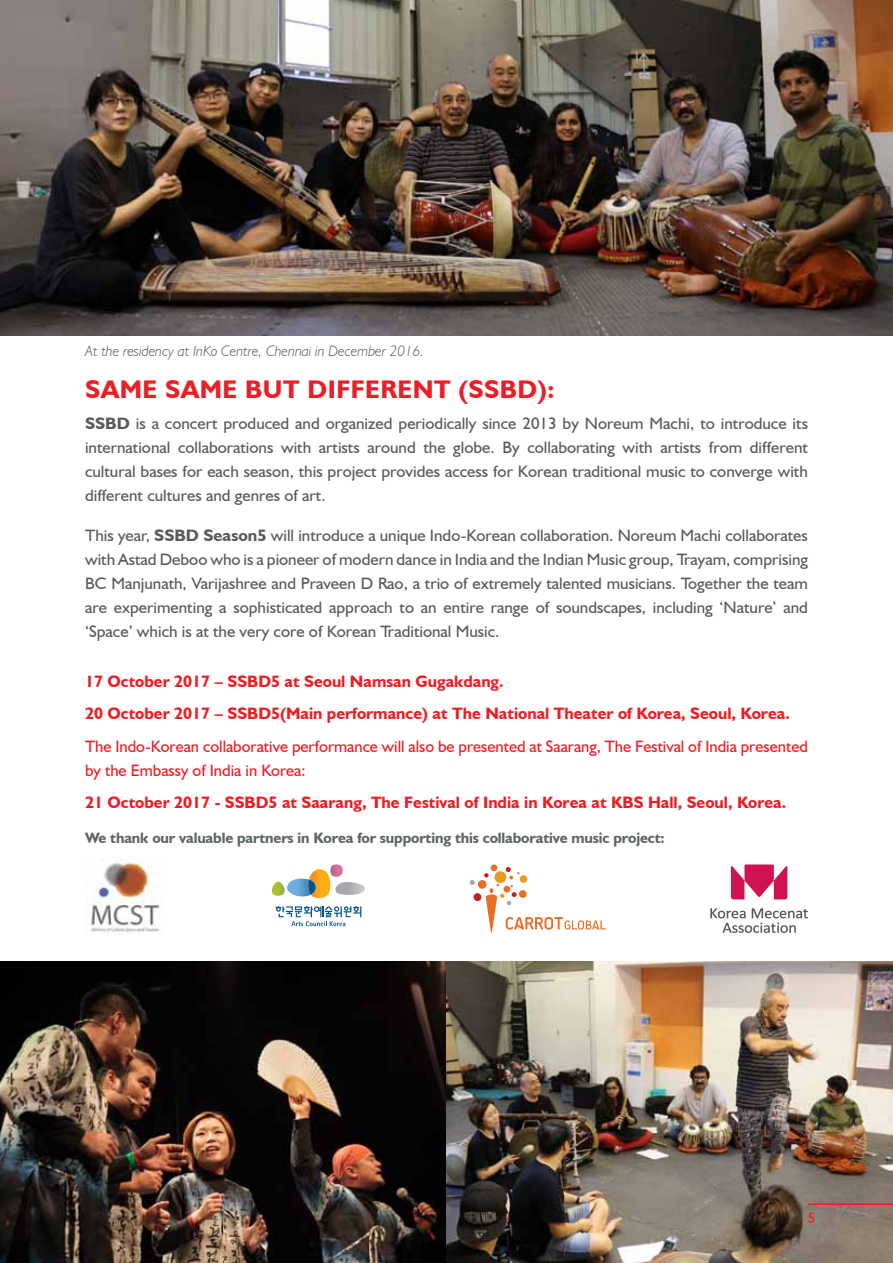
<style>
.page{position:relative;width:893px;height:1263px;background:#fff}
.page>*{position:absolute;margin:0;border:0;box-sizing:border-box;transform-origin:0 0}
.t1{font:700 25.5px "Humanist 521 BT";letter-spacing:.02em;color:#ed1d24}
.t2{font:16.5px/24px "Humanist 521 BT";color:#58595b;text-align:justify}
.t3{font:700 16.5px/32.5px "Humanist 521 BT";color:#ed1d24}
.t4{font:16.5px/24px "Humanist 521 BT";color:#ed1d24}
.t5{font:700 15px "Humanist 521 BT";letter-spacing:-.01em;color:#5c6467}
.t6{font:italic 300 15px "Humanist 521 BT";color:#58595b}
.t7{font:15px "Humanist 521 BT";color:#ed1d24}
.s1{font-weight:700}
</style>
<div class="page">
<img style="left:0;top:0;width:893px;height:336px">
<img style="left:0;top:961px;width:893px;height:302px">
<img style="left:87px;top:858px;width:73px;height:76px">
<svg style="left:272px;top:864px;width:93px;height:34px"></svg>
<svg style="left:276px;top:906px;width:85px;height:20px"></svg>
<div style="left:474px;top:893px;width:7px;height:8px;background:#c61c22;border-radius:50%"></div>
<div style="left:478px;top:880px;width:9px;height:9px;background:#e86e24;border-radius:50%"></div>
<svg style="left:470px;top:880px;width:5px;height:5px"></svg>
<div style="left:491px;top:864px;width:6px;height:7px;background:#e86e24;border-radius:50%"></div>
<svg style="left:484px;top:867px;width:122px;height:65px"></svg>
<svg style="left:710px;top:908px;width:98px;height:25px"></svg>
<svg style="left:731px;top:864px;width:56px;height:35px"></svg>
<hr style="left:808px;top:1203px;width:85px;height:2px;background:#ed1d24">
<p class="t6" style="left:85px;top:342px;width:340px">At the residency at InKo Centre, Chennai in December 2016.</p>
<h1 class="t1" style="left:85px;top:373px;width:471px">Same Same But Different (SSBD):</h1>
<p class="t2" style="left:85px;top:411px;width:724px"><span class="s1">SSBD</span> is a concert produced and organized periodically since 2013 by Noreum Machi, to introduce its international collaborations with artists around the globe. By collaborating with artists from different cultural bases for each season, this project provides access for Korean traditional music to converge with different cultures and genres of art.</p>
<p class="t2" style="left:85px;top:523px;width:724px">This year, <span class="s1">SSBD Season5</span> will introduce a unique Indo-Korean collaboration. Noreum Machi collaborates with Astad Deboo who is a pioneer of modern dance in India and the Indian Music group, Trayam, comprising BC Manjunath, Varijashree and Praveen D Rao, a trio of extremely talented musicians. Together the team are experimenting a sophisticated approach to an entire range of soundscapes, including ‘Nature’ and ‘Space’ which is at the very core of Korean Traditional Music.</p>
<p class="t3" style="left:85px;top:664px;width:706px">17 October 2017 – SSBD5 at Seoul Namsan Gugakdang.<br>20 October 2017 – SSBD5(Main performance) at The National Theater of Korea, Seoul, Korea.</p>
<p class="t4" style="left:85px;top:734px;width:724px">The Indo-Korean collaborative performance will also be presented at Saarang, The Festival of India presented by the Embassy of India in Korea:</p>
<p class="t3" style="left:85px;top:786px;width:703px">21 October 2017 - SSBD5 at Saarang, The Festival of India in Korea at KBS Hall, Seoul, Korea.</p>
<p class="t5" style="left:85px;top:828px;width:581px">We thank our valuable partners in Korea for supporting this collaborative music project:</p>
<p class="t7" style="left:808px;top:1209px;width:9px">5</p>
</div>
